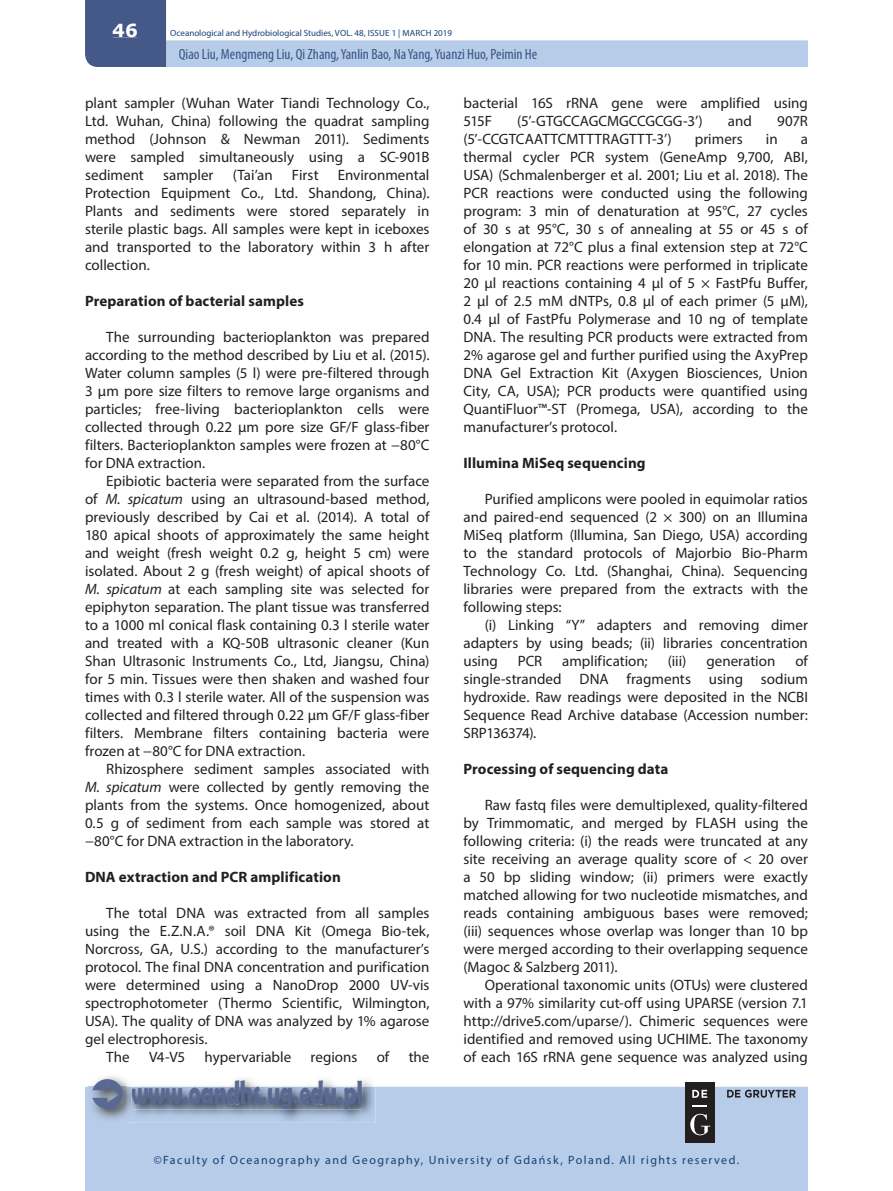
<style>
.page{position:relative;width:893px;height:1191px;background:#fff}
.page>*{position:absolute;margin:0;border:0;box-sizing:border-box;transform-origin:0 0}
.t1{font:700 33.75px "Berlin Sans FB Demi";color:#596994;scale:.67 1}
.t2{font:700 18px "Verdana";color:#fff}
.t3{font:15px/18px "Myriad Pro";color:#231f20;text-align:justify}
.t4{font:700 15px "Myriad Pro";letter-spacing:.005em;color:#231f20}
.t5{font:condensed 15px "Myriad Pro";color:#395586}
.t6{font:12px "Myriad Pro";letter-spacing:.12em;color:#144176}
.t7{font:9px "Myriad Pro";color:#144176}
.s1{font-style:italic}
</style>
<div class="page">
<div style="left:85px;top:1086px;width:723px;height:105px;background:#b7cce8"></div>
<svg style="left:85px;top:0;width:723px;height:67px"></svg>
<div style="left:113px;top:24px;width:24px;height:13px;background:#455988"></div>
<div style="left:179px;top:49px;width:358px;height:13px;background:#b7cce8"></div>
<img style="left:88px;top:1086px;width:287px;height:36px">
<img style="left:127px;top:1110px;width:9px;height:12px">
<svg style="left:92px;top:1076px;width:270px;height:34px"></svg>
<div style="left:685px;top:1081px;width:30px;height:61px;background:#231f20"></div>
<svg style="left:692px;top:1105px;width:15px;height:1px"></svg>
<svg style="left:692px;top:1089px;width:15px;height:8px"></svg>
<svg style="left:690px;top:1113px;width:20px;height:22px"></svg>
<svg style="left:727px;top:1089px;width:69px;height:8px"></svg>
<p class="t2" style="left:112px;top:18px;width:27px">46</p>
<p class="t7" style="left:170px;top:28px;width:283px">Oceanological and Hydrobiological Studies, VOL. 48, ISSUE 1 | MARCH 2019</p>
<p class="t5" style="left:179px;top:45px;width:360px">Qiao Liu, Mengmeng Liu, Qi Zhang, Yanlin Bao, Na Yang, Yuanzi Huo, Peimin He</p>
<p class="t3" style="left:85px;top:94px;width:346px">plant sampler (Wuhan Water Tiandi Technology Co., Ltd. Wuhan, China) following the quadrat sampling method (Johnson &amp; Newman 2011). Sediments were sampled simultaneously using a SC-901B sediment</p>
<p class="t3" style="left:85px;top:166px;width:346px;text-indent:253px">Environmental Protection Equipment Co., Ltd. Shandong, China).<br>Plants and sediments were stored separately in sterile plastic bags. All samples were kept in iceboxes and transported to the laboratory within 3 h after collection.</p>
<p class="t4" style="left:85px;top:291px;width:220px">Preparation of bacterial samples</p>
<p class="t3" style="left:85px;top:328px;width:346px;text-indent:21px">The surrounding bacterioplankton was prepared according to the method described by Liu et al. (2015).<br>Water column samples (5 l) were pre-filtered through 3 µm pore size filters to remove large organisms and particles; free-living bacterioplankton cells were collected through 0.22 µm pore size GF/F glass-fiber filters. Bacterioplankton samples were frozen at −80°C for DNA extraction.</p>
<p class="t3" style="left:85px;top:472px;width:346px;text-indent:21px">Epibiotic bacteria were separated from the surface of <span class="s1">M. spicatum</span> using an ultrasound-based method, previously described by Cai et al. (2014). A total of 180 apical shoots of approximately the same height and weight (fresh weight 0.2 g, height 5 cm) were isolated. About 2 g (fresh weight) of apical shoots of <span class="s1">M. spicatum</span> at each sampling site was selected for epiphyton separation. The plant tissue was transferred to a 1000 ml conical flask containing 0.3 l sterile water and treated with a KQ-50B ultrasonic cleaner (Kun Shan Ultrasonic Instruments Co., Ltd, Jiangsu, China) for 5 min. Tissues were then shaken and washed four times with 0.3 l sterile water. All of the suspension was collected and filtered through 0.22 μm GF/F glass-fiber filters. Membrane filters containing bacteria were frozen at −80°C for DNA extraction.</p>
<p class="t3" style="left:85px;top:760px;width:346px;text-indent:21px">Rhizosphere sediment samples associated with <span class="s1">M. spicatum</span> were collected by gently removing the plants from the systems. Once homogenized, about 0.5 g of sediment from each sample was stored at −80°C for DNA extraction in the laboratory.</p>
<p class="t4" style="left:85px;top:867px;width:257px">DNA extraction and PCR amplification</p>
<p class="t3" style="left:106px;top:904px;width:325px">The total DNA was extracted from all samples</p>
<p class="t3" style="left:85px;top:922px;width:346px">using the E.Z.N.A.® soil DNA Kit (Omega Bio-tek,</p>
<p class="t3" style="left:85px;top:940px;width:346px">Norcross, GA, U.S.) according to the manufacturer’s</p>
<p class="t3" style="left:85px;top:958px;width:346px">protocol. The final DNA concentration and purification</p>
<p class="t3" style="left:85px;top:976px;width:346px">were determined using a NanoDrop 2000 UV-vis</p>
<p class="t3" style="left:85px;top:994px;width:346px">spectrophotometer (Thermo Scientific, Wilmington,</p>
<p class="t3" style="left:85px;top:1012px;width:346px">USA). The quality of DNA was analyzed by 1% agarose</p>
<p class="t3" style="left:85px;top:1030px;width:124px">gel electrophoresis.</p>
<p class="t3" style="left:106px;top:1048px;width:25px">The</p>
<p class="t3" style="left:149px;top:1048px;width:38px">V4-V5</p>
<p class="t3" style="left:205px;top:1048px;width:88px">hypervariable</p>
<p class="t3" style="left:311px;top:1048px;width:48px">regions</p>
<p class="t3" style="left:377px;top:1048px;width:14px">of</p>
<p class="t3" style="left:409px;top:1048px;width:22px">the</p>
<p class="t3" style="left:163px;top:166px;width:52px">sampler</p>
<p class="t3" style="left:233px;top:166px;width:41px">(Tai’an</p>
<p class="t3" style="left:292px;top:166px;width:28px">First</p>
<h1 class="t1" style="left:131px;top:1073px;width:347px">www.oandhs.ug.edu.pl</h1>
<p class="t3" style="left:463px;top:94px;width:346px">bacterial 16S rRNA gene were amplified using<br>515F</p>
<p class="t3" style="left:517px;top:112px;width:187px">(5’-GTGCCAGCMGCCGCGG-3’)</p>
<p class="t3" style="left:728px;top:112px;width:26px">and</p>
<p class="t3" style="left:777px;top:112px;width:32px">907R</p>
<p class="t3" style="left:463px;top:130px;width:210px">(5’-CCGTCAATTCMTTTRAGTTT-3’)</p>
<p class="t3" style="left:695px;top:130px;width:50px">primers</p>
<p class="t3" style="left:766px;top:130px;width:13px">in</p>
<p class="t3" style="left:463px;top:130px;width:346px;text-indent:337px">a thermal cycler PCR system (GeneAmp 9,700, ABI, USA) (Schmalenberger et al. 2001; Liu et al. 2018). The PCR reactions were conducted using the following program: 3 min of denaturation at 95°C, 27 cycles of 30 s at 95°C, 30 s of annealing at 55 or 45 s of elongation at 72°C plus a final extension step at 72°C for 10 min. PCR reactions were performed in triplicate 20 μl reactions containing 4 μl of 5 × FastPfu Buffer, 2 μl of 2.5 mM dNTPs, 0.8 μl of each primer (5 μM), 0.4 μl of FastPfu Polymerase and 10 ng of template DNA. The resulting PCR products were extracted from 2% agarose gel and further purified using the AxyPrep DNA Gel Extraction Kit (Axygen Biosciences, Union City, CA, USA); PCR products were quantified using QuantiFluor™-ST (Promega, USA), according to the manufacturer’s protocol.</p>
<p class="t4" style="left:463px;top:453px;width:184px">Illumina MiSeq sequencing</p>
<p class="t3" style="left:463px;top:490px;width:346px;text-indent:21px">Purified amplicons were pooled in equimolar ratios and paired-end sequenced (2 × 300) on an Illumina MiSeq platform (Illumina, San Diego, USA) according to the standard protocols of Majorbio Bio-Pharm Technology Co. Ltd. (Shanghai, China). Sequencing libraries were prepared from the extracts with the following steps:</p>
<p class="t3" style="left:463px;top:616px;width:346px;text-indent:21px">(i) Linking “Y” adapters and removing dimer adapters by using beads; (ii) libraries concentration using</p>
<p class="t3" style="left:463px;top:652px;width:346px;text-indent:332px">of single-stranded DNA fragments using sodium hydroxide. Raw readings were deposited in the NCBI Sequence Read Archive database (Accession number:<br>SRP136374).</p>
<p class="t4" style="left:463px;top:759px;width:206px">Processing of sequencing data</p>
<p class="t3" style="left:463px;top:796px;width:346px;text-indent:21px">Raw fastq files were demultiplexed, quality-filtered by Trimmomatic, and merged by FLASH using the following criteria: (i) the reads were truncated at any site receiving an average quality score of &lt; 20 over a 50 bp sliding window; (ii) primers were exactly matched allowing for two nucleotide mismatches, and reads containing ambiguous bases were removed; (iii) sequences whose overlap was longer than 10 bp were merged according to their overlapping sequence (Magoc &amp; Salzberg 2011).</p>
<p class="t3" style="left:463px;top:976px;width:346px;text-indent:21px">Operational taxonomic units (OTUs) were clustered with a 97% similarity cut-off using UPARSE (version 7.1 http://drive5.com/uparse/). Chimeric sequences were identified and removed using UCHIME. The taxonomy of each 16S rRNA gene sequence was analyzed using</p>
<p class="t3" style="left:518px;top:652px;width:26px">PCR</p>
<p class="t3" style="left:562px;top:652px;width:87px">amplification;</p>
<p class="t3" style="left:668px;top:652px;width:20px">(iii)</p>
<p class="t3" style="left:706px;top:652px;width:70px">generation</p>
<p class="t6" style="left:154px;top:1152px;width:587px">©Faculty of Oceanography and Geography, University of Gdańsk, Poland. All rights reserved.</p>
</div>
